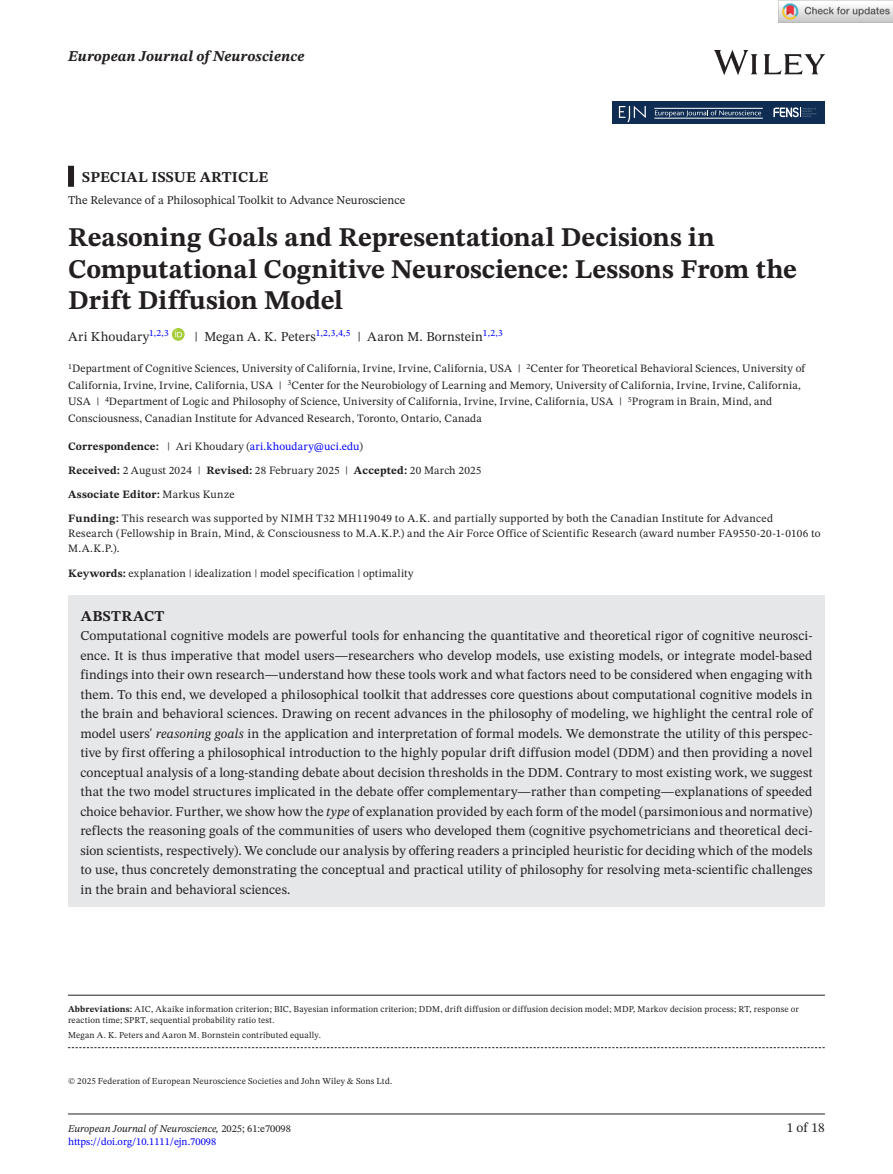
<style>
.page{position:relative;width:893px;height:1174px;background:#fff}
.page>*{position:absolute;margin:0;border:0;box-sizing:border-box;transform-origin:0 0}
.t1{font:700 27px/31.5px "STIX Two Text";color:#231f20}
.t2{font:italic 700 15px "STIX Two Text";letter-spacing:.005em;color:#231f20}
.t3{font:700 15px "STIX Two Text";letter-spacing:.01em;color:#231f20}
.t4{font:13.5px/19.5px "STIX Two Text";letter-spacing:.01em;color:#231f20;text-align:justify}
.t5{font:12px "STIX Two Text";color:#231f20}
.t6{font:11.25px/16.5px "STIX Two Text";letter-spacing:.02em;color:#231f20}
.t7{font:italic 10.5px "STIX Two Text";color:#231f20}
.t8{font:10.5px "STIX Two Text";color:#00f}
.t9{font:9px/10.8px "STIX Two Text";letter-spacing:.02em;color:#231f20}
.s1{font-weight:700}
.s2{color:#00f}
.s3{font-style:italic}
.s4{font-style:normal}
</style>
<div class="page">
<hr style="left:68px;top:1113px;width:757px;height:1px;background:#231f20">
<img style="left:714px;top:51px;width:111px;height:23px">
<div style="left:612px;top:101px;width:213px;height:22px;background:#0f2d53"></div>
<svg style="left:773px;top:107px;width:43px;height:10px"></svg>
<svg style="left:619px;top:106px;width:27px;height:16px"></svg>
<svg style="left:655px;top:110px;width:106px;height:7px"></svg>
<hr style="left:654px;top:118px;width:109px;height:1px;background:#fff">
<hr style="left:654px;top:108px;width:109px;height:1px;background:#fff">
<div style="left:68px;top:166px;width:6px;height:21px;background:#231f20"></div>
<div style="left:68px;top:595px;width:757px;height:43px;background:#e6e7e9"></div>
<div style="left:68px;top:614px;width:757px;height:293px;background:#e6e7e9"></div>
<svg style="left:172px;top:328px;width:13px;height:13px"></svg>
<svg style="left:175px;top:330px;width:7px;height:7px"></svg>
<svg style="left:68px;top:1047px;width:757px;height:1px"></svg>
<hr style="left:68px;top:994px;width:757px;height:1px;background:#231f20">
<img style="left:779px;top:0;width:114px;height:23px">
<p class="t2" style="left:68px;top:46px;width:238px">European Journal of Neuroscience</p>
<p class="t3" style="left:82px;top:166px;width:188px">SPECIAL ISSUE ARTICLE</p>
<p class="t5" style="left:68px;top:192px;width:339px">The Relevance of a Philosophical Toolkit to Advance Neuroscience</p>
<h1 class="t1" style="left:68px;top:222px;width:731px">Reasoning Goals and Representational Decisions in<br>Computational Cognitive Neuroscience: Lessons From the<br>Drift Diffusion Model</h1>
<p class="t4" style="left:68px;top:326px;width:102px">Ari Khoudary<sup>1,2,3</sup></p>
<p class="t4" style="left:194px;top:326px;width:310px">| Megan A. K. Peters<sup>1,2,3,4,5</sup> | Aaron M. Bornstein<sup>1,2,3</sup></p>
<p class="t6" style="left:68px;top:360px;width:738px"><sup>1</sup>Department of Cognitive Sciences, University of California, Irvine, Irvine, California, USA | <sup>2</sup>Center for Theoretical Behavioral Sciences, University of California, Irvine, Irvine, California, USA | <sup>3</sup>Center for the Neurobiology of Learning and Memory, University of California, Irvine, Irvine, California, USA | <sup>4</sup>Department of Logic and Philosophy of Science, University of California, Irvine, Irvine, California, USA | <sup>5</sup>Program in Brain, Mind, and Consciousness, Canadian Institute for Advanced Research, Toronto, Ontario, Canada</p>
<p class="t6" style="left:68px;top:434px;width:415px;line-height:24px"><span class="s1">Correspondence:</span> | Ari Khoudary (<span class="s2">ari.khoudary@uci.edu</span>)<br><span class="s1">Received:</span> 2 August 2024 | <span class="s1">Revised:</span> 28 February 2025 | <span class="s1">Accepted:</span> 20 March 2025</p>
<p class="t6" style="left:68px;top:482px;width:707px;line-height:24px"><span class="s1">Associate Editor:</span> Markus Kunze<br><span class="s1">Funding:</span> This research was supported by NIMH T32 MH119049 to A.K. and partially supported by both the Canadian Institute for Advanced</p>
<p class="t6" style="left:68px;top:526px;width:754px;line-height:15px">Research (Fellowship in Brain, Mind, &amp; Consciousness to M.A.K.P.) and the Air Force Office of Scientific Research (award number FA9550-20-1-0106 to<br>M.A.K.P.).</p>
<p class="t6" style="left:68px;top:565px;width:347px"><span class="s1">Keywords:</span> explanation | idealization | model specification | optimality</p>
<p class="t3" style="left:81px;top:605px;width:85px">ABSTRACT</p>
<p class="t4" style="left:80px;top:626px;width:734px">Computational cognitive models are powerful tools for enhancing the quantitative and theoretical rigor of cognitive neurosci&shy;ence. It is thus imperative that model users—researchers who develop models, use existing models, or integrate model-based findings into their own research—understand how these tools work and what factors need to be considered when engaging with them. To this end, we developed a philosophical toolkit that addresses core questions about computational cognitive models in the brain and behavioral sciences. Drawing on recent advances in the philosophy of modeling, we highlight the central role of model users' <span class="s3">reasoning goals</span> in the application and interpretation of formal models. We demonstrate the utility of this perspec&shy;tive by first offering a philosophical introduction to the highly popular drift diffusion model (DDM) and then providing a novel conceptual analysis of a long-standing debate about decision thresholds in the DDM. Contrary to most existing work, we suggest that the two model structures implicated in the debate offer complementary—rather than competing—explanations of speeded choice behavior. Further, we show how the <span class="s3">type</span> of explanation provided by each form of the model (parsimonious and normative) reflects the reasoning goals of the communities of users who developed them (cognitive psychometricians and theoretical deci&shy;sion scientists, respectively). We conclude our analysis by offering readers a principled heuristic for deciding which of the models to use, thus concretely demonstrating the conceptual and practical utility of philosophy for resolving meta-scientific challenges in the brain and behavioral sciences.</p>
<p class="t9" style="left:68px;top:1003px;width:732px"><span class="s1">Abbreviations:</span> AIC, Akaike information criterion; BIC, Bayesian information criterion; DDM, drift diffusion or diffusion decision model; MDP, Markov decision process; RT, response or reaction time; SPRT, sequential probability ratio test.</p>
<p class="t9" style="left:68px;top:1030px;width:254px">Megan A. K. Peters and Aaron M. Bornstein contributed equally.</p>
<p class="t9" style="left:68px;top:1075px;width:326px">© 2025 Federation of European Neuroscience Societies and John Wiley &amp; Sons Ltd.</p>
<p class="t7" style="left:68px;top:1121px;width:224px">European Journal of Neuroscience, <span class="s4">2025; 61:e70098</span></p>
<p class="t4" style="left:787px;top:1118px;width:40px">1 of 18</p>
<p class="t8" style="left:68px;top:1134px;width:150px">https://doi.org/10.1111/ejn.70098</p>
</div>
